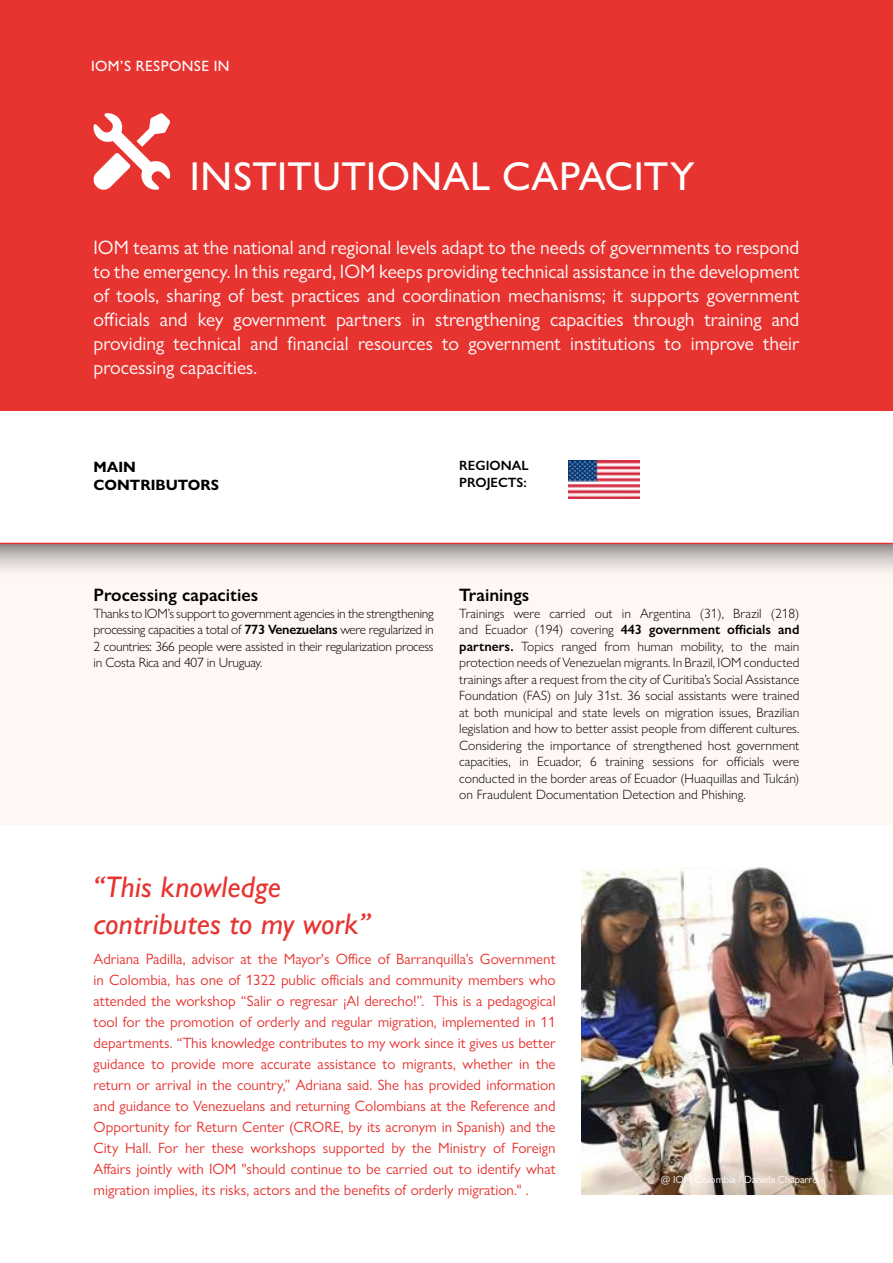
<style>
.page{position:relative;width:893px;height:1263px;background:#fff}
.page>*{position:absolute;margin:0;border:0;box-sizing:border-box;transform-origin:0 0}
.t1{font:500 40.5px "Gill Sans Nova";letter-spacing:.01em;color:#fff}
.t2{font:italic 500 30px/37.5px "Gill Sans Nova";color:#e73431}
.t3{font:19.5px/24px "Gill Sans Nova";color:#fff;text-align:justify}
.t4{font:600 18px "Gill Sans Nova";color:#000}
.t5{font:15px/21px "Gill Sans Nova";color:#e73431;text-align:justify}
.t6{font:700 15px/18px "Gill Sans Nova";color:#000}
.t7{font:500 15px "Gill Sans Nova";letter-spacing:.025em;color:#fff}
.t8{font:300 13.5px/16.5px "Gill Sans Nova";letter-spacing:-.005em;color:#000;text-align:justify}
.t9{font:600 13.5px/16.2px "Gill Sans Nova";color:#000}
.t10{font:10.5px "Gill Sans Nova";color:#fff}
.s1{font-weight:600}
</style>
<div class="page">
<div style="left:0;top:475px;width:893px;height:350px;background:#fef7f4"></div>
<img style="left:581px;top:867px;width:312px;height:328px">
<div style="left:1px;top:1px;width:892px;height:579px;background:#000;opacity:.75"></div>
<div style="left:1px;top:1px;width:892px;height:542px;background:#fff"></div>
<div style="left:0;top:0;width:893px;height:410px;background:#e73431"></div>
<svg style="left:93px;top:113px;width:78px;height:77px"></svg>
<hr style="left:0;top:543px;width:893px;height:1px;background:#e73431">
<img style="left:568px;top:461px;width:72px;height:37px">
<p class="t7" style="left:91px;top:56px;width:140px">IOM’S RESPONSE IN</p>
<h1 class="t1" style="left:190px;top:151px;width:506px">INSTITUTIONAL CAPACITY</h1>
<p class="t3" style="left:94px;top:235px;width:707px">IOM teams at the national and regional levels adapt to the needs of governments to respond to the emergency. In this regard, IOM keeps providing technical assistance in the development of tools, sharing of best practices and coordination mechanisms; it supports government officials and key government partners in strengthening capacities through training and providing technical and financial resources to government institutions to improve their processing capacities.</p>
<p class="t6" style="left:94px;top:457px;width:127px">MAIN<br>CONTRIBUTORS</p>
<p class="t9" style="left:459px;top:458px;width:71px">REGIONAL<br>PROJECTS:</p>
<h3 class="t4" style="left:94px;top:584px;width:166px">Processing capacities</h3>
<p class="t8" style="left:94px;top:605px;width:342px">Thanks to IOM’s support to government agencies in the strengthening processing capacities a total of <span class="s1">773 Venezuelans</span> were regularized in 2 countries: 366 people were assisted in their regularization process in Costa Rica and 407 in Uruguay.</p>
<h3 class="t4" style="left:459px;top:584px;width:72px">Trainings</h3>
<p class="t8" style="left:459px;top:605px;width:342px">Trainings were carried out in Argentina (31), Brazil (218) and Ecuador (194) covering <span class="s1">443 government officials and partners.</span> Topics ranged from human mobility, to the main protection needs of Venezuelan migrants. In Brazil, IOM conducted trainings after a request from the city of Curitiba’s Social Assistance Foundation (FAS) on July 31st. 36 social assistants were trained at both municipal and state levels on migration issues, Brazilian legislation and how to better assist people from different cultures.<br>Considering the importance of strengthened host government capacities, in Ecuador, 6 training sessions for officials were conducted in the border areas of Ecuador (Huaquillas and Tulcán) on Fraudulent Documentation Detection and Phishing.</p>
<h2 class="t2" style="left:94px;top:867px;width:278px">“This knowledge contributes to my work”</h2>
<p class="t5" style="left:94px;top:948px;width:464px">Adriana Padilla, advisor at the Mayor's Office of Barranquilla’s Government in Colombia, has one of 1322 public officials and community members who attended the workshop “Salir o regresar ¡Al derecho!”. This is a pedagogical tool for the promotion of orderly and regular migration, implemented in 11 departments. “This knowledge contributes to my work since it gives us better guidance to provide more accurate assistance to migrants, whether in the return or arrival in the country,” Adriana said. She has provided information and guidance to Venezuelans and returning Colombians at the Reference and Opportunity for Return Center (CRORE, by its acronym in Spanish) and the City Hall. For her these workshops supported by the Ministry of Foreign Affairs jointly with IOM "should continue to be carried out to identify what migration implies, its risks, actors and the benefits of orderly migration." .</p>
<p class="t10" style="left:661px;top:1173px;width:159px">@ IOM Colombia / Daniela Chaparro</p>
</div>
